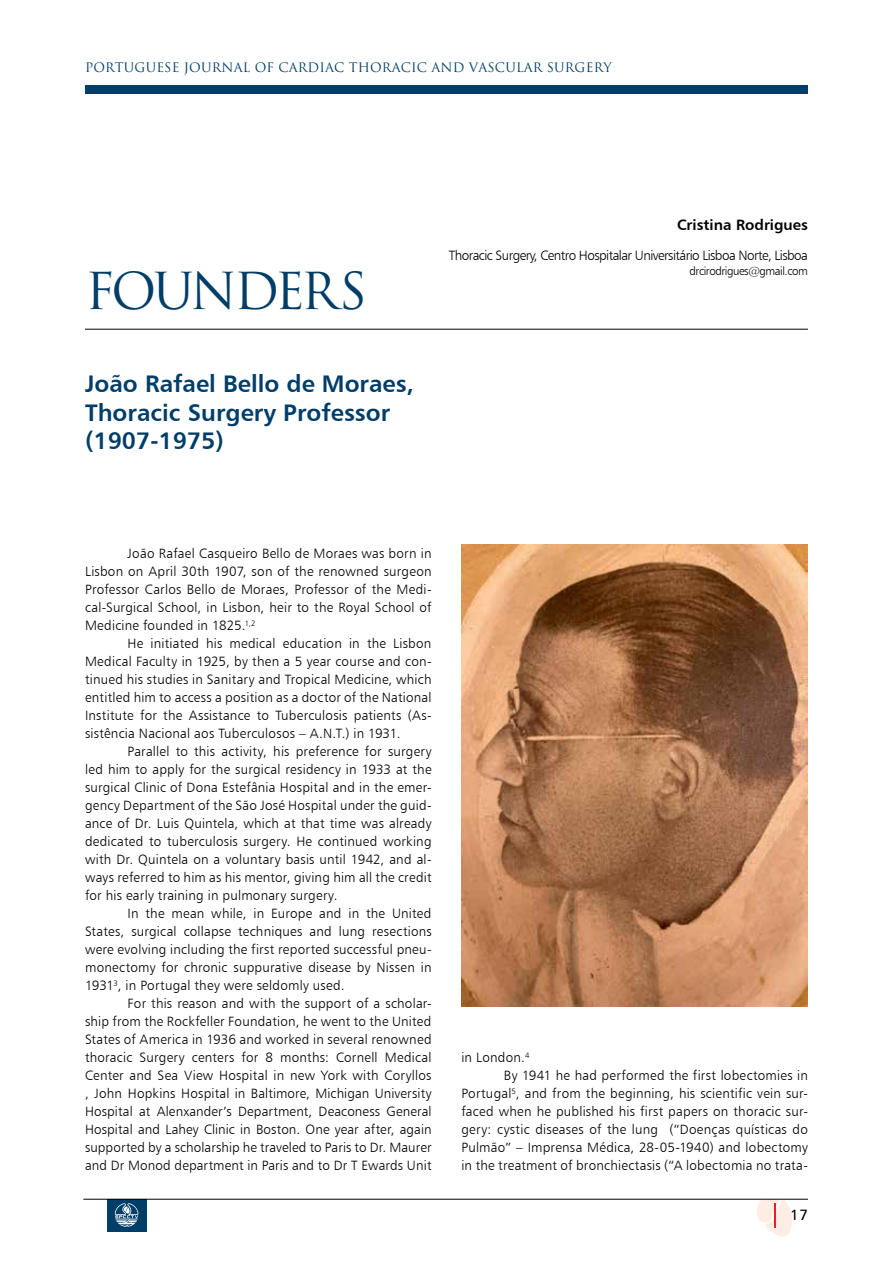
<style>
.page{position:relative;width:893px;height:1263px;background:#fff}
.page>*{position:absolute;margin:0;border:0;box-sizing:border-box;transform-origin:0 0}
.t1{font:49.65px "Trajan Pro 3";letter-spacing:-.07em;color:#003d68}
.t2{font:24px/28.5px "Humanist 777 BT Bold B";color:#003d68}
.t3{font:15px "Humanist 777 BT Bold B";color:#000}
.t4{font:15px "Humanist 777 BT Roman B";color:#000}
.t5{font:13.5px/18px "Humanist 777 BT Light B";letter-spacing:.015em;color:#000;text-align:justify}
.t6{font:13.5px "Humanist 777 BT Light B";letter-spacing:-.04em;color:#000}
.t7{font:12.75px "Trajan Pro 3";letter-spacing:.01em;color:#003d68}
.t8{font:11.7px "Humanist 777 BT Light B";letter-spacing:-.04em;color:#000}
</style>
<div class="page">
<div style="left:107px;top:1199px;width:40px;height:33px;background:#003d68"></div>
<svg style="left:115px;top:1203px;width:23px;height:24px"></svg>
<div style="left:85px;top:85px;width:723px;height:8px;background:#003d68"></div>
<svg style="left:757px;top:1200px;width:35px;height:37px"></svg>
<hr style="left:83px;top:1199px;width:725px;height:1px;background:#000">
<hr style="left:85px;top:329px;width:723px;height:1px;background:#000">
<img style="left:461px;top:544px;width:347px;height:462px">
<p class="t7" style="left:85px;top:59px;width:528px">PORTUGUESE JOURNAL OF CARDIAC THORACIC AND VASCULAR SURGERY</p>
<h1 class="t1" style="left:85px;top:257px;width:284px">FOUNDERS</h1>
<h2 class="t2" style="left:85px;top:369px;width:330px">João Rafael Bello de Moraes,<br>Thoracic Surgery Professor (1907-1975)</h2>
<p class="t3" style="left:677px;top:216px;width:132px">Cristina Rodrigues</p>
<p class="t6" style="left:449px;top:247px;width:361px">Thoracic Surgery, Centro Hospitalar Universitário Lisboa Norte, Lisboa</p>
<p class="t8" style="left:690px;top:264px;width:120px">drcirodrigues@gmail.com</p>
<p class="t5" style="left:85px;top:544px;width:348px;text-indent:43px">João Rafael Casqueiro Bello de Moraes was born in Lisbon on April 30th 1907, son of the renowned surgeon Professor Carlos Bello de Moraes, Professor of the Medi&shy;cal-Surgical School, in Lisbon, heir to the Royal School of Medicine founded in 1825.<sup>1,2</sup></p>
<p class="t5" style="left:85px;top:634px;width:348px;text-indent:43px">He initiated his medical education in the Lisbon Medical Faculty in 1925, by then a 5 year course and con&shy;tinued his studies in Sanitary and Tropical Medicine, which entitled him to access a position as a doctor of the National Institute for the Assistance to Tuberculosis patients (As&shy;sistência Nacional aos Tuberculosos – A.N.T.) in 1931.</p>
<p class="t5" style="left:85px;top:742px;width:348px;text-indent:43px">Parallel to this activity, his preference for surgery led him to apply for the surgical residency in 1933 at the surgical Clinic of Dona Estefânia Hospital and in the emer&shy;gency Department of the São José Hospital under the guid&shy;ance of Dr. Luis Quintela, which at that time was already dedicated to tuberculosis surgery. He continued working with Dr. Quintela on a voluntary basis until 1942, and al&shy;ways referred to him as his mentor, giving him all the credit for his early training in pulmonary surgery.</p>
<p class="t5" style="left:85px;top:904px;width:348px;text-indent:43px">In the mean while, in Europe and in the United States, surgical collapse techniques and lung resections were evolving including the first reported successful pneu&shy;monectomy for chronic suppurative disease by Nissen in 1931<sup>3</sup>, in Portugal they were seldomly used.</p>
<p class="t5" style="left:85px;top:994px;width:348px;text-indent:43px">For this reason and with the support of a scholar&shy;ship from the Rockfeller Foundation, he went to the United States of America in 1936 and worked in several renowned thoracic Surgery centers for 8 months: Cornell Medical Center and Sea View Hospital in new York with Coryllos , John Hopkins Hospital in Baltimore, Michigan University Hospital at Alenxander’s Department, Deaconess General Hospital and Lahey Clinic in Boston. One year after, again supported by a scholarship he traveled to Paris to Dr. Maurer and Dr Monod department in Paris and to Dr T Ewards Unit</p>
<p class="t5" style="left:461px;top:1048px;width:70px">in London.<sup>4</sup></p>
<p class="t5" style="left:504px;top:1066px;width:306px">By 1941 he had performed the first lobectomies in</p>
<p class="t5" style="left:461px;top:1084px;width:348px">Portugal<sup>5</sup>, and from the beginning, his scientific vein sur-</p>
<p class="t5" style="left:461px;top:1102px;width:348px">faced when he published his first papers on thoracic sur-</p>
<p class="t5" style="left:461px;top:1120px;width:348px">gery: cystic diseases of the lung (“Doenças quísticas do</p>
<p class="t5" style="left:461px;top:1138px;width:348px">Pulmão” – Imprensa Médica, 28-05-1940) and lobectomy</p>
<p class="t5" style="left:461px;top:1156px;width:348px">in the treatment of bronchiectasis (“A lobectomia no trata-</p>
<p class="t4" style="left:790px;top:1205px;width:19px">17</p>
</div>
